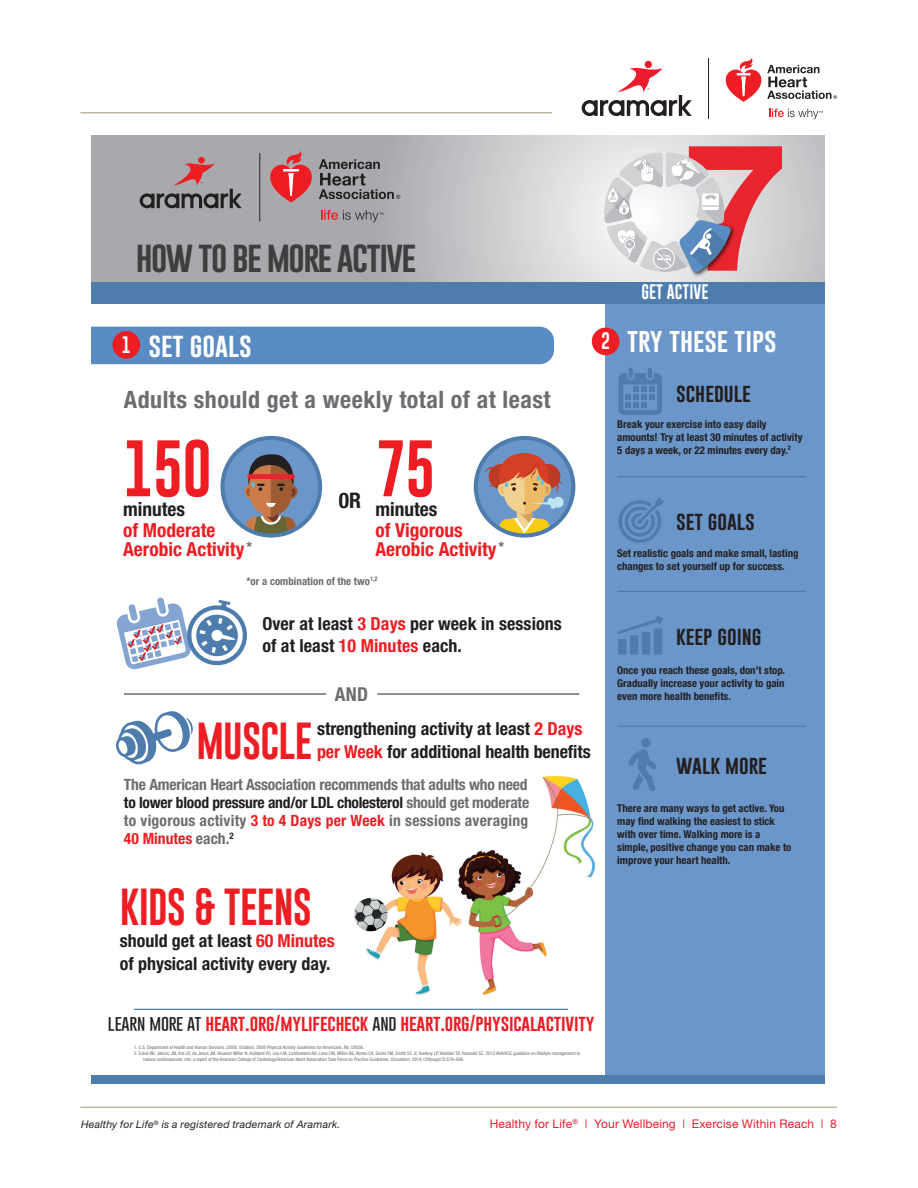
<style>
.page{position:relative;width:918px;height:1188px;background:#fff}
.page>*{position:absolute;margin:0;border:0;box-sizing:border-box;transform-origin:0 0}
.t1{font:58.35px "Gobold";color:#ee1d23}
.t2{font:38.1px "Gobold";letter-spacing:-.02em;color:#ee1d23}
.t3{font:32.4px "Gobold";letter-spacing:-.05em;color:#3e3e3f}
.t4{font:25.2px "Gobold";color:#fff}
.t5{font:24.9px "Gobold";color:#fff}
.t6{font:700 condensed 24px "Helvetica Neue LT Std";letter-spacing:.02em;color:#6c6d70}
.t7{font:700 condensed 21.45px "Helvetica Neue LT Std";color:#231f20}
.t8{font:700 condensed 19.35px/21.3px "Helvetica Neue LT Std";color:#ee1d23}
.t9{font:700 condensed 19.35px "Helvetica Neue LT Std";color:#231f20}
.t10{font:19.2px "Gobold";color:#231f20}
.t11{font:700 condensed 19.2px "Helvetica Neue LT Std";color:#6c6d70}
.t12{font:700 condensed 18px/22.8px "Helvetica Neue LT Std";color:#231f20}
.t13{font:17.4px "Gobold";color:#fff}
.t14{font:16.8px "Gobold";letter-spacing:-.01em;color:#ee1d23}
.t15{font:700 condensed 15.6px/18px "Helvetica Neue LT Std";letter-spacing:.015em;color:#6c6d70;text-align:justify}
.t16{font:15.3px "Gobold";color:#fff}
.t17{font:700 condensed 14.55px "Helvetica Neue LT Std";color:#6b6b6e}
.overview{font:12px "Helvetica Neue";letter-spacing:.015em;color:#eb1c2c}
.t18{font:700 condensed 10.8px/12.9px "Helvetica Neue LT Std";color:#231f20}
.t19{font:700 condensed 10.8px "Helvetica Neue LT Std";letter-spacing:.005em;color:#6b6b6e}
.legal_footnotes{font:italic 10.5px "Helvetica Neue";letter-spacing:.025em;color:#231f20}
.t20{font:condensed 4.95px/6px "Helvetica Neue LT Std";color:#6c6d70}
.s1{color:#231f20}
.s2{color:#ee1d23}
.s3{font-weight:100;color:#231f20}
</style>
<div class="page">
<hr style="left:80px;top:1107px;width:757px;height:1px;background:#bfb6a0">
<hr style="left:80px;top:112px;width:472px;height:2px;background:#bfb6a0">
<hr style="left:709px;top:58px;width:1px;height:61px;background:#231f20">
<svg style="left:582px;top:61px;width:110px;height:55px"></svg>
<svg style="left:726px;top:58px;width:35px;height:44px"></svg>
<svg style="left:767px;top:65px;width:70px;height:34px"></svg>
<svg style="left:769px;top:109px;width:54px;height:10px"></svg>
<div style="left:605px;top:302px;width:220px;height:774px;background:#6b96c9"></div>
<div style="left:592px;top:328px;width:27px;height:27px;background:#ee1d23;border-radius:50%"></div>
<div style="left:92px;top:327px;width:462px;height:37px;background:#598cc3"></div>
<div style="left:112px;top:331px;width:28px;height:28px;background:#ee1d23;border-radius:50%"></div>
<svg style="left:92px;top:135px;width:733px;height:147px;background:#bcbcc0"></svg>
<div style="left:92px;top:282px;width:733px;height:22px;background:#4e7cac"></div>
<svg style="left:140px;top:157px;width:102px;height:51px;background:#988a8d"></svg>
<svg style="left:270px;top:151px;width:42px;height:51px;background:#d0656a"></svg>
<svg style="left:319px;top:159px;width:81px;height:40px;background:#87868a"></svg>
<svg style="left:321px;top:210px;width:62px;height:12px"></svg>
<hr style="left:260px;top:153px;width:1px;height:68px;background:#231f20">
<img style="left:676px;top:273px;width:62px;height:7px">
<svg style="left:604px;top:146px;width:178px;height:127px"></svg>
<hr style="left:617px;top:476px;width:189px;height:1px;background:#4e7cac">
<hr style="left:617px;top:591px;width:189px;height:1px;background:#4e7cac">
<hr style="left:617px;top:726px;width:189px;height:1px;background:#4e7cac">
<div style="left:628px;top:368px;width:5px;height:10px;background:#4e7cac;border-radius:2px"></div>
<hr style="left:648px;top:368px;width:4px;height:10px;background:#4e7cac;border-radius:2px">
<svg style="left:618px;top:373px;width:44px;height:42px"></svg>
<svg style="left:619px;top:497px;width:45px;height:46px"></svg>
<svg style="left:617px;top:616px;width:46px;height:39px"></svg>
<hr style="left:124px;top:693px;width:202px;height:2px;background:#6c6d70">
<hr style="left:377px;top:693px;width:202px;height:2px;background:#6c6d70">
<svg style="left:116px;top:711px;width:77px;height:54px"></svg>
<svg style="left:476px;top:438px;width:97px;height:98px"></svg>
<svg style="left:483px;top:453px;width:80px;height:81px;background:#b29686"></svg>
<div style="left:474px;top:436px;width:101px;height:102px;border:4px solid #4e7cac;border-radius:50%"></div>
<div style="left:222px;top:438px;width:98px;height:98px;background:#6b96c9;border-radius:50%"></div>
<svg style="left:243px;top:454px;width:55px;height:79px"></svg>
<div style="left:220px;top:436px;width:102px;height:102px;border:4px solid #4e7cac;border-radius:50%"></div>
<svg style="left:116px;top:597px;width:131px;height:73px"></svg>
<img style="left:354px;top:852px;width:99px;height:143px">
<img style="left:453px;top:775px;width:142px;height:220px">
<hr style="left:134px;top:1009px;width:434px;height:1px;background:#4e7cac">
<div style="left:92px;top:1076px;width:733px;height:8px;background:#4e7cac"></div>
<div style="left:641px;top:738px;width:10px;height:10px;background:#4e7cac;border-radius:4px"></div>
<svg style="left:628px;top:749px;width:29px;height:42px"></svg>
<p class="t3" style="left:136px;top:236px;width:282px">how to be more active</p>
<p class="t4" style="left:122px;top:329px;width:131px"><sup>1</sup> set goals</p>
<p class="t6" style="left:124px;top:385px;width:428px">Adults should get a weekly total of at least</p>
<p class="t1" style="left:123px;top:431px;width:90px">150</p>
<p class="t1" style="left:375px;top:431px;width:61px">75</p>
<p class="t7" style="left:339px;top:487px;width:24px">0R</p>
<p class="t8" style="left:123px;top:498px;width:94px"><span class="s1">minutes<br></span>of Moderate</p>
<p class="t8" style="left:123px;top:539px;width:130px">Aerobic Activity <sup>*</sup></p>
<p class="t19" style="left:246px;top:574px;width:133px">*or a combination of the two<sup>1,2</sup></p>
<p class="t9" style="left:375px;top:497px;width:63px">minutes</p>
<p class="t8" style="left:375px;top:520px;width:123px;line-height:19.4px">of Vigorous<br>Aerobic Activity</p>
<p class="t17" style="left:498px;top:538px;width:7px">*</p>
<p class="t13" style="left:601px;top:330px;width:11px">2</p>
<p class="t16" style="left:641px;top:282px;width:69px">GET ACTIVE</p>
<p class="t5" style="left:627px;top:324px;width:151px">try these tips</p>
<p class="t10" style="left:676px;top:380px;width:76px">schedule</p>
<p class="t18" style="left:617px;top:417px;width:187px">Break your exercise into easy daily amounts! Try at least 30 minutes of activity<br>5 days a week, or 22 minutes every day.<sup>2</sup></p>
<p class="t10" style="left:676px;top:509px;width:80px">set goals</p>
<p class="t18" style="left:617px;top:547px;width:183px">Set realistic goals and make small, lasting changes to set yourself up for success.</p>
<p class="t12" style="left:262px;top:613px;width:301px;line-height:21.6px">Over at least <span class="s2">3 Days</span> per week in sessions of at least <span class="s2">10 Minutes</span> each.</p>
<p class="t11" style="left:335px;top:683px;width:35px">AND</p>
<p class="t12" style="left:317px;top:717px;width:275px">strengthening activity at least <span class="s2">2 Days per Week</span> for additional health benefits</p>
<p class="t2" style="left:196px;top:716px;width:117px">MUSCLE</p>
<p class="t15" style="left:124px;top:775px;width:407px">The American Heart Association recommends that adults who need <span class="s1">to lower blood pressure and/or LDL cholesterol</span> should get moderate to vigorous activity <span class="s2">3 to 4 Days per Week</span> in sessions averaging <span class="s2">40 Minutes</span> each.<sup>2</sup></p>
<p class="t2" style="left:120px;top:883px;width:194px">KIDS &amp; TEENS</p>
<p class="t12" style="left:120px;top:929px;width:217px">should get at least <span class="s2">60 Minutes </span>of physical activity every day.</p>
<p class="t10" style="left:676px;top:624px;width:87px">keep going</p>
<p class="t18" style="left:617px;top:664px;width:169px;text-align:justify">Once you reach these goals, don’t stop.<br>Gradually increase your activity to gain even more health benefits.</p>
<p class="t10" style="left:676px;top:752px;width:92px">walk more</p>
<p class="t18" style="left:617px;top:802px;width:176px">There are many ways to get active. You may find walking the easiest to stick with over time. Walking more is a simple, positive change you can make to improve your heart health.</p>
<p class="t14" style="left:108px;top:1012px;width:488px"><span class="s3">LEARN MORE AT</span> heart.org/mylifecheck <span class="s3">AND</span> heart.org/physicalactivity</p>
<p class="t20" style="left:134px;top:1045px;width:231px">1. U.S. Department of Health and Human Services. (2008, October). 2008 Physical Activity Guidelines for Americans, No. U0036.</p>
<p class="t20" style="left:143px;top:1051px;width:438px;text-indent:-9px">2. Eckel RH, Jakicic JM, Ard JD, de Jesus JM, Houston Miller N, Hubbard VS, Lee I-M, Lichtenstein AH, Loria CM, Millen BE, Nonas CA, Sacks FM, Smith SC Jr, Svetkey LP, Wadden TA, Yanovski SZ. 2013 AHA/ACC guideline on lifestyle management to reduce cardiovascular risk: a report of the American College of Cardiology/American Heart Association Task Force on Practice Guidelines. Circulation. 2014;129(suppl 2):S76–S99.</p>
<p class="legal_footnotes" style="left:81px;top:1118px;width:261px">Healthy for Life<sup>®</sup> is a registered trademark of Aramark.</p>
<p class="overview" style="left:490px;top:1117px;width:349px">Healthy for Life<sup>®</sup> | Your Wellbeing | Exercise Within Reach | 8</p>
</div>
